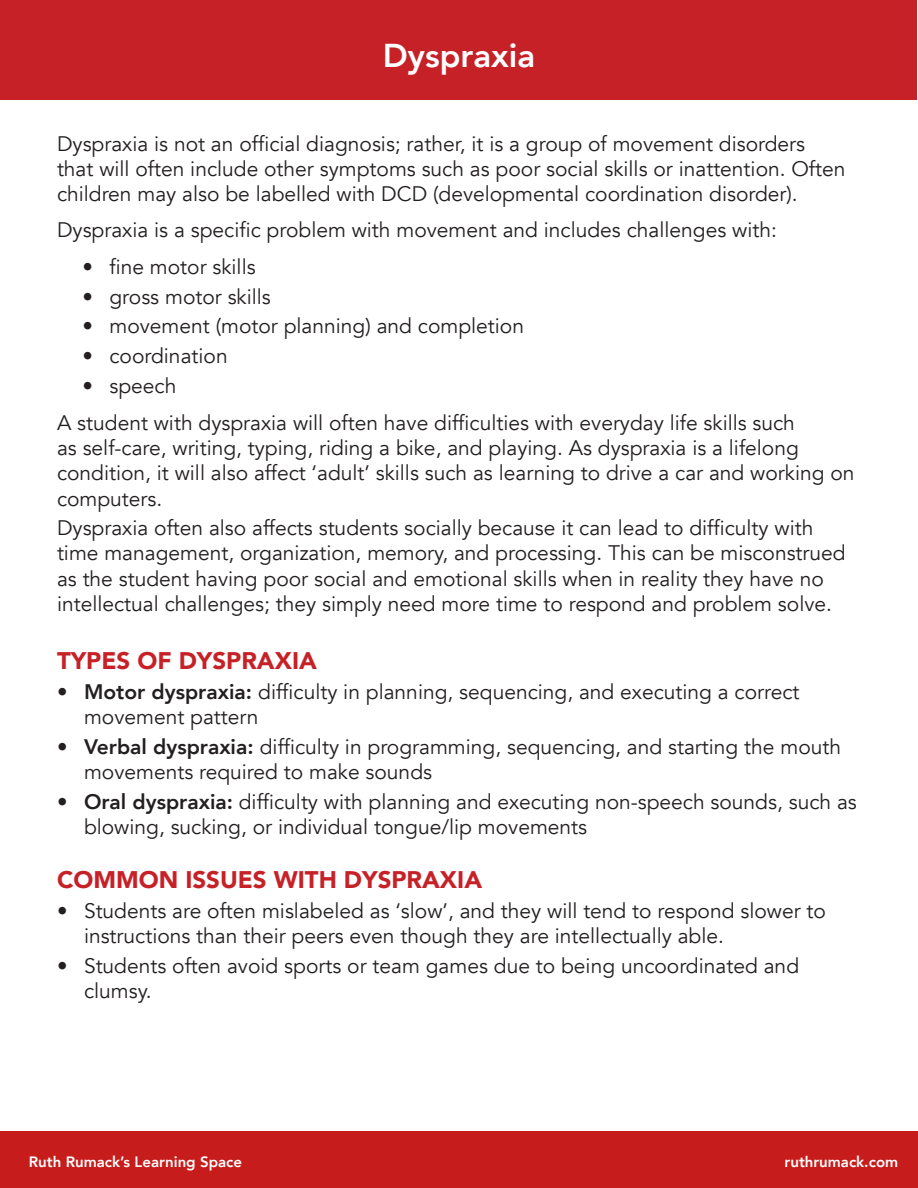
<style>
.page{position:relative;width:918px;height:1188px;background:#fff}
.page>*{position:absolute;margin:0;border:0;box-sizing:border-box;transform-origin:0 0}
.t1{font:800 33px "Avenir";color:#fff}
.t2{font:900 24px "Avenir";color:#c62127}
.t3{font:21px/25.2px "Avenir";color:#231f20}
.t4{font:800 15px "Avenir";color:#fff}
.s1{font-weight:800}
</style>
<div class="page">
<div style="left:0;top:1131px;width:918px;height:57px;background:#c71c1c"></div>
<div style="left:1px;top:1px;width:916px;height:99px;background:#c62127"></div>
<h1 class="t1" style="left:383px;top:34px;width:154px">Dyspraxia</h1>
<p class="t3" style="left:57px;top:131px;width:790px">Dyspraxia is not an official diagnosis; rather, it is a group of movement disorders that will often include other symptoms such as poor social skills or inattention. Often children may also be labelled with DCD (developmental coordination disorder).</p>
<p class="t3" style="left:57px;top:217px;width:721px">Dyspraxia is a specific problem with movement and includes challenges with:</p>
<p class="t3" style="left:82px;top:255px;width:175px">• fine motor skills</p>
<p class="t3" style="left:82px;top:284px;width:190px">• gross motor skills</p>
<p class="t3" style="left:82px;top:314px;width:443px">• movement (motor planning) and completion</p>
<p class="t3" style="left:82px;top:344px;width:147px">• coordination</p>
<p class="t3" style="left:57px;top:367px;width:740px;line-height:37.2px;text-indent:26px">• speech<br>A student with dyspraxia will often have difficulties with everyday life skills such</p>
<p class="t3" style="left:57px;top:436px;width:799px">as self-care, writing, typing, riding a bike, and playing. As dyspraxia is a lifelong condition, it will also affect ‘adult’ skills such as learning to drive a car and working on computers.</p>
<p class="t3" style="left:57px;top:516px;width:790px">Dyspraxia often also affects students socially because it can lead to difficulty with time management, organization, memory, and processing. This can be misconstrued as the student having poor social and emotional skills when in reality they have no intellectual challenges; they simply need more time to respond and problem solve.</p>
<p class="t2" style="left:57px;top:645px;width:261px">TYPES OF DYSPRAXIA</p>
<p class="t3" style="left:84px;top:680px;width:717px;text-indent:-27px"><span class="s1">• Motor dyspraxia:</span> difficulty in planning, sequencing, and executing a correct movement pattern</p>
<p class="t3" style="left:84px;top:735px;width:759px;text-indent:-27px"><span class="s1">• Verbal dyspraxia:</span> difficulty in programming, sequencing, and starting the mouth movements required to make sounds</p>
<p class="t3" style="left:84px;top:790px;width:774px;text-indent:-27px"><span class="s1">• Oral dyspraxia:</span> difficulty with planning and executing non-speech sounds, such as blowing, sucking, or individual tongue/lip movements</p>
<p class="t2" style="left:57px;top:864px;width:427px">COMMON ISSUES WITH DYSPRAXIA</p>
<p class="t3" style="left:84px;top:898px;width:743px;text-indent:-27px">• Students are often mislabeled as ‘slow’, and they will tend to respond slower to instructions than their peers even though they are intellectually able.</p>
<p class="t3" style="left:84px;top:953px;width:717px;text-indent:-27px">• Students often avoid sports or team games due to being uncoordinated and clumsy.</p>
<p class="t4" style="left:29px;top:1152px;width:215px">Ruth Rumack’s Learning Space</p>
<p class="t4" style="left:785px;top:1152px;width:115px">ruthrumack.com</p>
</div>
